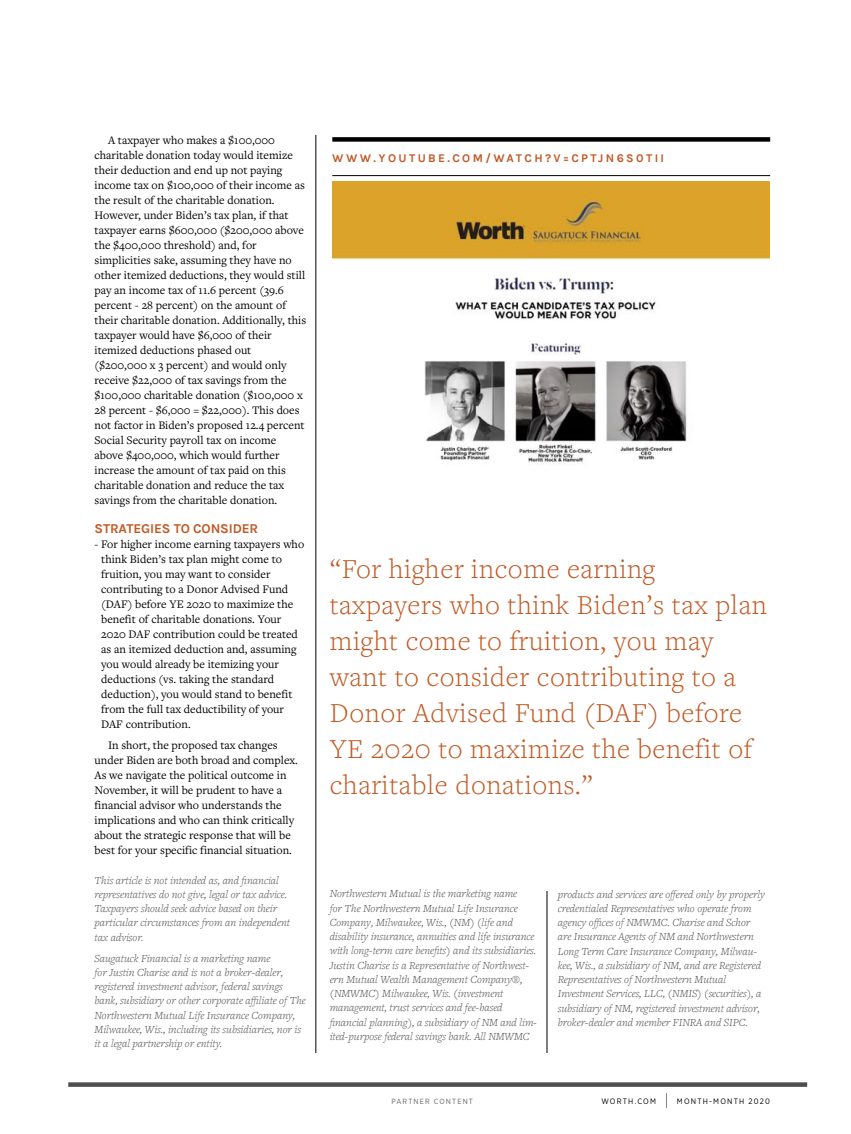
<style>
.page{position:relative;width:851px;height:1134px;background:#fff}
.page>*{position:absolute;margin:0;border:0;box-sizing:border-box;transform-origin:0 0}
.t1{font:300 28.5px/36px "Freight Text Pro";letter-spacing:.02em;color:#c15924}
.t2{font:700 13.5px "Karmilla";letter-spacing:-.01em;color:#c15924}
.t3{font:12px/15px "Freight Text Pro";color:#000}
.t4{font:700 11.85px "Karmilla";letter-spacing:.2em;color:#c15924}
.t5{font:italic 300 11.25px/14.2px "Freight Text Pro";color:#4c4d4f}
.t6{font:7.8px "Gotham Narrow";letter-spacing:.15em;color:#000}
.t7{font:7.5px "Gotham Narrow";letter-spacing:.15em;color:#626366}
</style>
<div class="page">
<div style="left:68px;top:1082px;width:739px;height:5px;background:#4c4d4f"></div>
<hr style="left:315px;top:135px;width:1px;height:918px;background:#000">
<div style="left:332px;top:137px;width:438px;height:5px;background:#000"></div>
<hr style="left:332px;top:175px;width:438px;height:1px;background:#000">
<img style="left:332px;top:182px;width:438px;height:282px">
<hr style="left:546px;top:891px;width:1px;height:162px;background:#000">
<svg style="left:666px;top:1093px;width:1px;height:15px"></svg>
<p class="t3" style="left:94px;top:132px;width:213px;text-indent:14px">A taxpayer who makes a $100,000 charitable donation today would itemize their deduction and end up not paying income tax on $100,000 of their income as the result of the charitable donation.<br>However, under Biden’s tax plan, if that taxpayer earns $600,000 ($200,000 above the $400,000 threshold) and, for simplicities sake, assuming they have no other itemized deductions, they would still pay an income tax of 11.6 percent (39.6 percent - 28 percent) on the amount of their charitable donation. Additionally, this taxpayer would have $6,000 of their itemized deductions phased out ($200,000 x 3 percent) and would only receive $22,000 of tax savings from the $100,000 charitable donation ($100,000 x 28 percent - $6,000 = $22,000). This does not factor in Biden’s proposed 12.4 percent Social Security payroll tax on income above $400,000, which would further increase the amount of tax paid on this charitable donation and reduce the tax savings from the charitable donation.</p>
<p class="t2" style="left:94px;top:519px;width:165px">STRATEGIES TO CONSIDER</p>
<p class="t3" style="left:101px;top:536px;width:204px;text-indent:-7px">- For higher income earning taxpayers who think Biden’s tax plan might come to fruition, you may want to consider contributing to a Donor Advised Fund (DAF) before YE 2020 to maximize the benefit of charitable donations. Your 2020 DAF contribution could be treated as an itemized deduction and, assuming you would already be itemizing your deductions (vs. taking the standard deduction), you would stand to benefit from the full tax deductibility of your DAF contribution.</p>
<p class="t3" style="left:94px;top:737px;width:205px;text-indent:14px">In short, the proposed tax changes under Biden are both broad and complex.<br>As we navigate the political outcome in November, it will be prudent to have a financial advisor who understands the implications and who can think critically about the strategic response that will be best for your specific financial situation.</p>
<p class="t5" style="left:94px;top:872px;width:197px">This article is not intended as, and financial representatives do not give, legal or tax advice.<br>Taxpayers should seek advice based on their particular circumstances from an independent tax advisor.</p>
<p class="t5" style="left:94px;top:950px;width:213px">Saugatuck Financial is a marketing name<br>for Justin Charise and is not a broker-dealer, registered investment advisor, federal savings bank, subsidiary or other corporate affiliate of The Northwestern Mutual Life Insurance Company, Milwaukee, Wis., including its subsidiaries, nor is it a legal partnership or entity.</p>
<p class="t4" style="left:332px;top:150px;width:333px">WWW.YOUTUBE.COM/WATCH?V=CPTJN6S0TII</p>
<h1 class="t1" style="left:329px;top:550px;width:439px">“For higher income earning taxpayers who think Biden’s tax plan might come to fruition, you may want to consider contributing to a<br>Donor Advised Fund (DAF) before<br>YE 2020 to maximize the benefit of charitable donations.”</h1>
<p class="t5" style="left:329px;top:886px;width:209px">Northwestern Mutual is the marketing name<br>for The Northwestern Mutual Life Insurance Company, Milwaukee, Wis., (NM) (life and disability insurance, annuities and life insurance with long-term care benefits) and its subsidiaries.<br>Justin Charise is a Representative of Northwest&shy;ern Mutual Wealth Management Company®, (NMWMC) Milwaukee, Wis. (investment management, trust services and fee-based financial planning), a subsidiary of NM and lim&shy;ited-purpose federal savings bank. All NMWMC</p>
<p class="t5" style="left:557px;top:887px;width:209px">products and services are offered only by properly credentialed Representatives who operate from agency offices of NMWMC. Charise and Schor are Insurance Agents of NM and Northwestern Long Term Care Insurance Company, Milwau&shy;kee, Wis., a subsidiary of NM, and are Registered Representatives of Northwestern Mutual Investment Services, LLC, (NMIS) (securities), a subsidiary of NM, registered investment advisor, broker-dealer and member FINRA and SIPC.</p>
<p class="t7" style="left:391px;top:1096px;width:83px">PARTNER CONTENT</p>
<p class="t6" style="left:601px;top:1096px;width:56px">WORTH.COM</p>
<p class="t6" style="left:677px;top:1096px;width:94px">MONTH-MONTH 2020</p>
</div>
